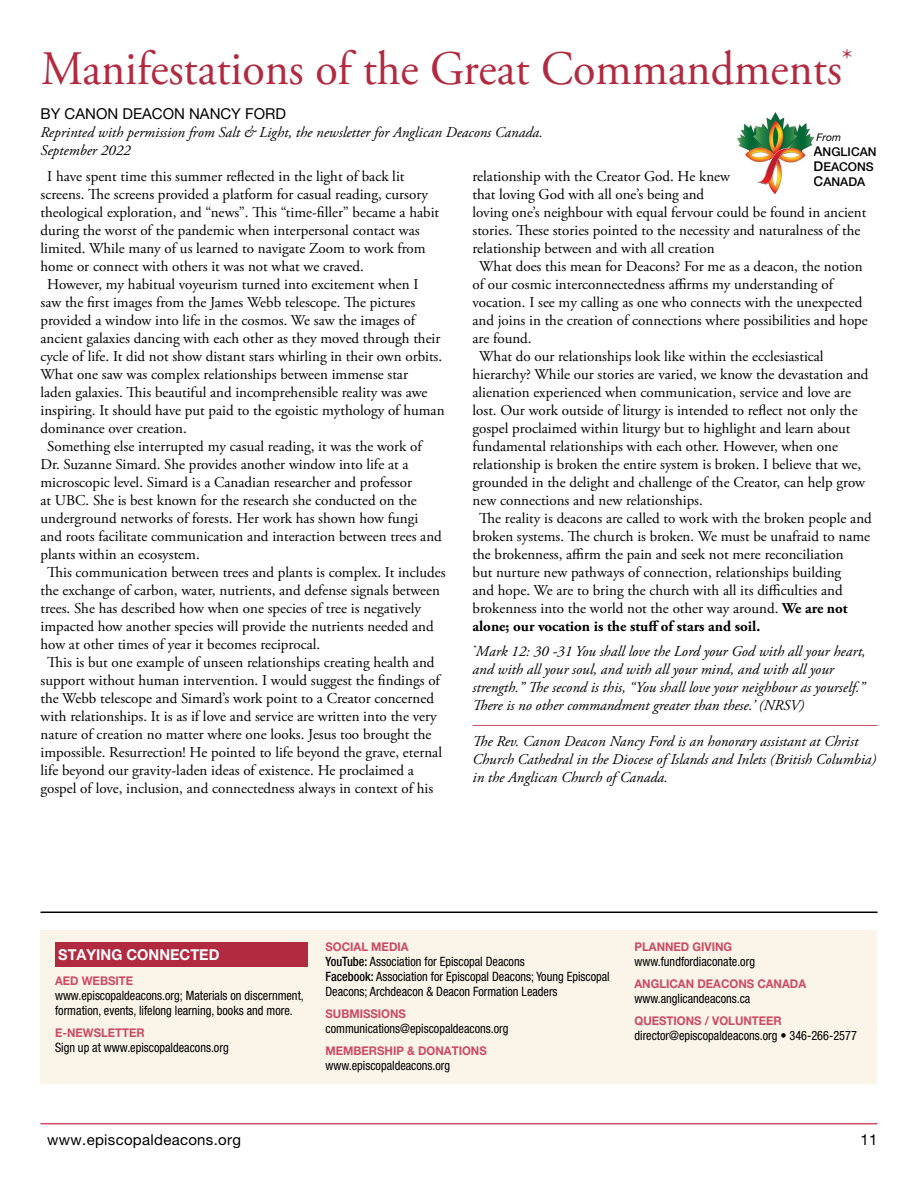
<style>
.page{position:relative;width:918px;height:1188px;background:#fff}
.page>*{position:absolute;margin:0;border:0;box-sizing:border-box;transform-origin:0 0}
.t1{font:48px "Adobe Garamond Pro";color:#b12a40;scale:.96 1}
.t2{font:15px "Adobe Garamond Pro";color:#000}
.t3{font:italic 15px/18px "Adobe Garamond Pro";color:#000}
.t4{font:700 15px "Adobe Garamond Pro";color:#000}
.t5{font:15px "Helvetica Neue LT Pro";letter-spacing:.02em;color:#000}
.t6{font:15px "Helvetica Neue LT Pro";color:#000}
.t7{font:700 15px "Helvetica Neue LT Pro";color:#fff}
.t8{font:condensed 12.9px/15px "Helvetica Neue LT Pro";color:#000;scale:.95 1}
.t9{font:12.15px/15px "Helvetica Neue LT Pro Md SC900";color:#000}
.t10{font:700 12px "Helvetica Neue LT Pro";color:#cc4b62;scale:.95 1}
.t11{font:italic 10.5px "Helvetica Neue LT Pro";color:#000}
.s1{font-weight:700}
.s2{font-size:13.5px}
.s3{font-weight:500}
</style>
<div class="page">
<hr style="left:40px;top:1123px;width:838px;height:1px;background:#cc4b62">
<img style="left:738px;top:112px;width:76px;height:81px">
<hr style="left:472px;top:725px;width:406px;height:1px;background:#cc4b62">
<hr style="left:40px;top:912px;width:838px;height:1px;background:#000">
<div style="left:40px;top:930px;width:838px;height:153px;background:#faf4e9"></div>
<div style="left:55px;top:943px;width:253px;height:24px;background:#b12a40"></div>
<h1 class="t1" style="left:41px;top:40px;width:847px">Manifestations of the Great Commandments<sup>*</sup></h1>
<p class="t6" style="left:40px;top:105px;width:247px">BY CANON DEACON NANCY FORD</p>
<p class="t3" style="left:40px;top:124px;width:504px">Reprinted with permission from Salt &amp; Light, the newsletter for Anglican Deacons Canada.<br>September 2022</p>
<p class="t2" style="left:472px;top:168px;width:259px">relationship with the Creator God. He knew</p>
<p class="t2" style="left:472px;top:186px;width:233px">that loving God with all one’s being and</p>
<p class="t2" style="left:472px;top:204px;width:395px">loving one’s neighbour with equal fervour could be found in ancient</p>
<p class="t2" style="left:472px;top:222px;width:390px">stories. These stories pointed to the necessity and naturalness of the</p>
<p class="t2" style="left:472px;top:240px;width:244px">relationship between and with all creation</p>
<p class="t2" style="left:479px;top:258px;width:385px">What does this mean for Deacons? For me as a deacon, the notion</p>
<p class="t2" style="left:472px;top:276px;width:362px">of our cosmic interconnectedness affirms my understanding of</p>
<p class="t2" style="left:472px;top:294px;width:391px">vocation. I see my calling as one who connects with the unexpected</p>
<p class="t2" style="left:472px;top:312px;width:397px">and joins in the creation of connections where possibilities and hope</p>
<p class="t2" style="left:472px;top:330px;width:61px">are found.</p>
<p class="t2" style="left:479px;top:348px;width:346px">What do our relationships look like within the ecclesiastical</p>
<p class="t2" style="left:472px;top:366px;width:398px">hierarchy? While our stories are varied, we know the devastation and</p>
<p class="t2" style="left:472px;top:384px;width:380px">alienation experienced when communication, service and love are</p>
<p class="t2" style="left:472px;top:402px;width:387px">lost. Our work outside of liturgy is intended to reflect not only the</p>
<p class="t2" style="left:472px;top:420px;width:380px">gospel proclaimed within liturgy but to highlight and learn about</p>
<p class="t2" style="left:472px;top:438px;width:367px">fundamental relationships with each other. However, when one</p>
<p class="t2" style="left:472px;top:456px;width:390px">relationship is broken the entire system is broken. I believe that we,</p>
<p class="t2" style="left:472px;top:474px;width:394px">grounded in the delight and challenge of the Creator, can help grow</p>
<p class="t2" style="left:472px;top:492px;width:232px">new connections and new relationships.</p>
<p class="t2" style="left:479px;top:510px;width:394px">The reality is deacons are called to work with the broken people and</p>
<p class="t2" style="left:472px;top:528px;width:399px">broken systems. The church is broken. We must be unafraid to name</p>
<p class="t2" style="left:472px;top:546px;width:373px">the brokenness, affirm the pain and seek not mere reconciliation</p>
<p class="t2" style="left:472px;top:564px;width:370px">but nurture new pathways of connection, relationships building</p>
<p class="t2" style="left:472px;top:582px;width:372px">and hope. We are to bring the church with all its difficulties and</p>
<p class="t2" style="left:472px;top:600px;width:377px">brokenness into the world not the other way around. <span class="s1">We are not</span></p>
<p class="t4" style="left:472px;top:618px;width:289px">alone; our vocation is the stuff of stars and soil.</p>
<p class="t3" style="left:472px;top:643px;width:395px"><sup>*</sup>Mark 12: 30 -31 You shall love the Lord your God with all your heart, and with all your soul, and with all your mind, and with all your strength.” The second is this, “You shall love your neighbour as yourself.” There is no other commandment greater than these.’ (NRSV)</p>
<p class="t3" style="left:473px;top:733px;width:405px">The Rev. Canon Deacon Nancy Ford is an honorary assistant at Christ<br>Church Cathedral in the Diocese of Islands and Inlets (British Columbia) in the Anglican Church of Canada.</p>
<p class="t11" style="left:817px;top:131px;width:26px">From</p>
<p class="t9" style="left:814px;top:144px;width:65px"><span class="s2">A</span>NGLICAN<br><span class="s2">D</span>EACONS<br><span class="s2">C</span>ANADA</p>
<p class="t2" style="left:47px;top:168px;width:359px">I have spent time this summer reflected in the light of back lit</p>
<p class="t2" style="left:40px;top:186px;width:389px">screens. The screens provided a platform for casual reading, cursory</p>
<p class="t2" style="left:40px;top:204px;width:400px">theological exploration, and “news”. This “time-filler” became a habit</p>
<p class="t2" style="left:40px;top:222px;width:381px">during the worst of the pandemic when interpersonal contact was</p>
<p class="t2" style="left:40px;top:240px;width:387px">limited. While many of us learned to navigate Zoom to work from</p>
<p class="t2" style="left:40px;top:258px;width:325px">home or connect with others it was not what we craved.</p>
<p class="t2" style="left:47px;top:276px;width:373px">However, my habitual voyeurism turned into excitement when I</p>
<p class="t2" style="left:40px;top:294px;width:376px">saw the first images from the James Webb telescope. The pictures</p>
<p class="t2" style="left:40px;top:312px;width:376px">provided a window into life in the cosmos. We saw the images of</p>
<p class="t2" style="left:40px;top:330px;width:401px">ancient galaxies dancing with each other as they moved through their</p>
<p class="t2" style="left:40px;top:348px;width:403px">cycle of life. It did not show distant stars whirling in their own orbits.</p>
<p class="t2" style="left:40px;top:366px;width:369px">What one saw was complex relationships between immense star</p>
<p class="t2" style="left:40px;top:384px;width:388px">laden galaxies. This beautiful and incomprehensible reality was awe</p>
<p class="t2" style="left:40px;top:402px;width:406px">inspiring. It should have put paid to the egoistic mythology of human</p>
<p class="t2" style="left:40px;top:420px;width:148px">dominance over creation.</p>
<p class="t2" style="left:47px;top:438px;width:376px">Something else interrupted my casual reading, it was the work of</p>
<p class="t2" style="left:40px;top:456px;width:370px">Dr. Suzanne Simard. She provides another window into life at a</p>
<p class="t2" style="left:40px;top:474px;width:373px">microscopic level. Simard is a Canadian researcher and professor</p>
<p class="t2" style="left:40px;top:492px;width:378px">at UBC. She is best known for the research she conducted on the</p>
<p class="t2" style="left:40px;top:510px;width:379px">underground networks of forests. Her work has shown how fungi</p>
<p class="t2" style="left:40px;top:528px;width:403px">and roots facilitate communication and interaction between trees and</p>
<p class="t2" style="left:40px;top:546px;width:161px">plants within an ecosystem.</p>
<p class="t2" style="left:47px;top:564px;width:400px">This communication between trees and plants is complex. It includes</p>
<p class="t2" style="left:40px;top:582px;width:401px">the exchange of carbon, water, nutrients, and defense signals between</p>
<p class="t2" style="left:40px;top:600px;width:382px">trees. She has described how when one species of tree is negatively</p>
<p class="t2" style="left:40px;top:618px;width:395px">impacted how another species will provide the nutrients needed and</p>
<p class="t2" style="left:40px;top:636px;width:281px">how at other times of year it becomes reciprocal.</p>
<p class="t2" style="left:47px;top:654px;width:389px">This is but one example of unseen relationships creating health and</p>
<p class="t2" style="left:40px;top:672px;width:401px">support without human intervention. I would suggest the findings of</p>
<p class="t2" style="left:40px;top:690px;width:395px">the Webb telescope and Simard’s work point to a Creator concerned</p>
<p class="t2" style="left:40px;top:708px;width:398px">with relationships. It is as if love and service are written into the very</p>
<p class="t2" style="left:40px;top:726px;width:392px">nature of creation no matter where one looks. Jesus too brought the</p>
<p class="t2" style="left:40px;top:744px;width:403px">impossible. Resurrection! He pointed to life beyond the grave, eternal</p>
<p class="t2" style="left:40px;top:762px;width:375px">life beyond our gravity-laden ideas of existence. He proclaimed a</p>
<p class="t2" style="left:40px;top:780px;width:394px">gospel of love, inclusion, and connectedness always in context of his</p>
<p class="t7" style="left:58px;top:946px;width:163px">STAYING CONNECTED</p>
<p class="t10" style="left:55px;top:974px;width:84px">AED WEBSITE</p>
<p class="t8" style="left:55px;top:988px;width:263px">www.episcopaldeacons.org; Materials on discernment, formation, events, lifelong learning, books and more.</p>
<p class="t10" style="left:55px;top:1025px;width:96px">E-NEWSLETTER</p>
<p class="t8" style="left:55px;top:1040px;width:184px">Sign up at www.episcopaldeacons.org</p>
<p class="t10" style="left:326px;top:940px;width:89px">SOCIAL MEDIA</p>
<p class="t8" style="left:326px;top:954px;width:301px"><span class="s3">YouTube:</span> Association for Episcopal Deacons<br><span class="s3">Facebook:</span> Association for Episcopal Deacons; Young Episcopal<br>Deacons; Archdeacon &amp; Deacon Formation Leaders</p>
<p class="t10" style="left:326px;top:1007px;width:86px">SUBMISSIONS</p>
<p class="t8" style="left:326px;top:1021px;width:194px">communications@episcopaldeacons.org</p>
<p class="t10" style="left:326px;top:1043px;width:171px">MEMBERSHIP &amp; DONATIONS</p>
<p class="t8" style="left:326px;top:1058px;width:133px">www.episcopaldeacons.org</p>
<p class="t10" style="left:634px;top:940px;width:104px">PLANNED GIVING</p>
<p class="t8" style="left:634px;top:954px;width:128px">www.fundfordiaconate.org</p>
<p class="t10" style="left:634px;top:977px;width:182px">ANGLICAN DEACONS CANADA</p>
<p class="t8" style="left:634px;top:991px;width:124px">www.anglicandeacons.ca</p>
<p class="t10" style="left:634px;top:1013px;width:157px">QUESTIONS / VOLUNTEER</p>
<p class="t8" style="left:634px;top:1028px;width:236px">director@episcopaldeacons.org • 346-266-2577</p>
<p class="t5" style="left:47px;top:1130px;width:195px">www.episcopaldeacons.org</p>
<p class="t5" style="left:861px;top:1130px;width:18px">11</p>
</div>
